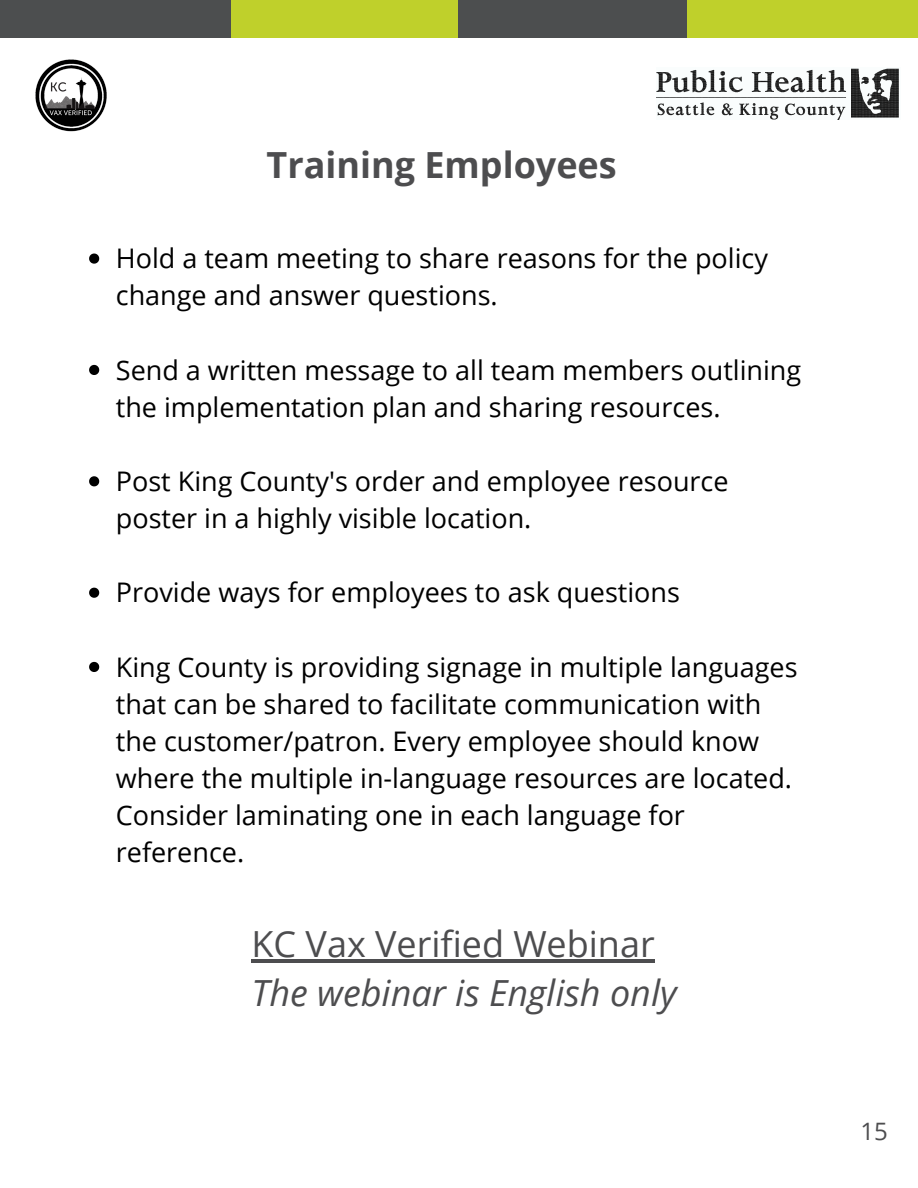
<style>
.page{position:relative;width:918px;height:1188px;background:#fff}
.page>*{position:absolute;margin:0;border:0;box-sizing:border-box;transform-origin:0 0}
.t1{font:italic 36px "Open Sans";color:#4d4d4f}
.t2{font:36px "Open Sans";color:#4d4d4f}
.t3{font:700 36px "Open Sans";color:#4d4d4f}
.t4{font:27px/37.2px "Open Sans";color:#000}
.t5{font:24px "Open Sans";color:#4d4d4f}
</style>
<div class="page">
<div style="left:227px;top:0;width:231px;height:37px;background:#bfd02b"></div>
<div style="left:458px;top:0;width:231px;height:37px;background:#4c4e4f"></div>
<div style="left:687px;top:0;width:231px;height:37px;background:#bfd02b"></div>
<div style="left:0;top:0;width:231px;height:37px;background:#4c4e4f"></div>
<img style="left:35px;top:59px;width:72px;height:73px">
<hr style="left:252px;top:959px;width:403px;height:4px;background:#4d4d4f">
<img style="left:657px;top:68px;width:242px;height:51px">
<svg style="left:89px;top:254px;width:10px;height:10px"></svg>
<svg style="left:89px;top:365px;width:10px;height:10px"></svg>
<svg style="left:89px;top:476px;width:10px;height:10px"></svg>
<svg style="left:89px;top:588px;width:10px;height:10px"></svg>
<svg style="left:89px;top:662px;width:10px;height:10px"></svg>
<h1 class="t3" style="left:267px;top:140px;width:352px">Training Employees</h1>
<p class="t4" style="left:116px;top:239px;width:654px">Hold a team meeting to share reasons for the policy change and answer questions.</p>
<p class="t4" style="left:116px;top:350px;width:687px">Send a written message to all team members outlining the implementation plan and sharing resources.</p>
<p class="t4" style="left:116px;top:462px;width:614px">Post King County's order and employee resource poster in a highly visible location.</p>
<p class="t4" style="left:116px;top:573px;width:566px">Provide ways for employees to ask questions</p>
<p class="t4" style="left:116px;top:647px;width:683px">King County is providing signage in multiple languages that can be shared to facilitate communication with the customer/patron. Every employee should know where the multiple in-language resources are located.<br>Consider laminating one in each language for reference.</p>
<h1 class="t2" style="left:252px;top:918px;width:405px">KC Vax Verified Webinar</h1>
<h1 class="t1" style="left:252px;top:968px;width:427px">The webinar is English only</h1>
<p class="t5" style="left:861px;top:1114px;width:29px">15</p>
</div>
